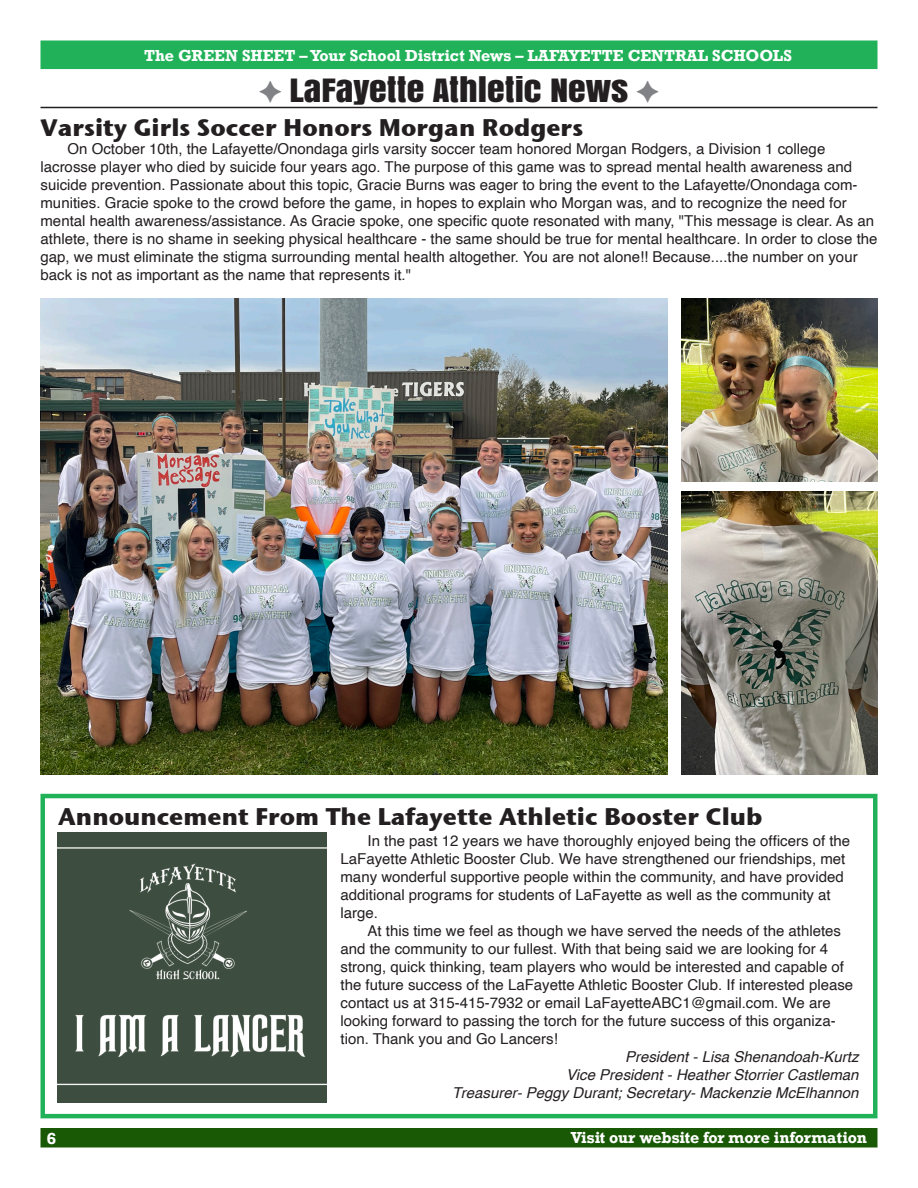
<style>
.page{position:relative;width:918px;height:1188px;background:#fff}
.page>*{position:absolute;margin:0;border:0;box-sizing:border-box;transform-origin:0 0}
.t1{font:30px "Anton";color:#231f20;scale:1.2 1}
.t2{font:700 24px "Stone Sans ITC";color:#231f20}
.t3{font:15px/18px "Helvetica";color:#231f20}
.t4{font:italic 15px/18px "Helvetica";color:#231f20;text-align:right}
.t5{font:700 15px "Rockwell";color:#fff}
.s1{color:#808285}
</style>
<div class="page">
<div style="left:40px;top:1128px;width:838px;height:20px;background:#195805;border:2px solid #195805"></div>
<div style="left:40px;top:40px;width:838px;height:29px;background:#21b259;border:2px solid #21b259"></div>
<hr style="left:40px;top:107px;width:838px;height:1px;background:#231f20">
<img style="left:682px;top:298px;width:196px;height:184px">
<img style="left:682px;top:492px;width:196px;height:283px">
<img style="left:40px;top:298px;width:627px;height:477px">
<img style="left:57px;top:833px;width:270px;height:270px">
<div style="left:40px;top:794px;width:838px;height:324px;border:4px solid #21b259"></div>
<p class="t5" style="left:144px;top:45px;width:649px">The GREEN SHEET – Your School District News – LAFAYETTE CENTRAL SCHOOLS</p>
<p class="t1" style="left:258px;top:66px;width:336px"><span class="s1">✦</span> LAFAYETTE ATHLETIC NEWS <span class="s1">✦</span></p>
<p class="t2" style="left:40px;top:107px;width:544px">Varsity Girls Soccer Honors Morgan Rodgers</p>
<p class="t3" style="left:40px;top:141px;width:839px;text-indent:27px">On October 10th, the Lafayette/Onondaga girls varsity soccer team honored Morgan Rodgers, a Division 1 college lacrosse player who died by suicide four years ago. The purpose of this game was to spread mental health awareness and suicide prevention. Passionate about this topic, Gracie Burns was eager to bring the event to the Lafayette/Onondaga com&shy;munities. Gracie spoke to the crowd before the game, in hopes to explain who Morgan was, and to recognize the need for mental health awareness/assistance. As Gracie spoke, one specific quote resonated with many, "This message is clear. As an athlete, there is no shame in seeking physical healthcare - the same should be true for mental healthcare. In order to close the gap, we must eliminate the stigma surrounding mental health altogether. You are not alone!! Because....the number on your back is not as important as the name that represents it."</p>
<p class="t2" style="left:58px;top:796px;width:706px">Announcement From The Lafayette Athletic Booster Club</p>
<p class="t3" style="left:340px;top:833px;width:511px;text-indent:27px">In the past 12 years we have thoroughly enjoyed being the officers of the LaFayette Athletic Booster Club. We have strengthened our friendships, met many wonderful supportive people within the community, and have provided additional programs for students of LaFayette as well as the community at large.</p>
<p class="t3" style="left:340px;top:923px;width:514px;text-indent:27px">At this time we feel as though we have served the needs of the athletes and the community to our fullest. With that being said we are looking for 4 strong, quick thinking, team players who would be interested and capable of the future success of the LaFayette Athletic Booster Club. If interested please contact us at 315-415-7932 or email LaFayetteABC1@gmail.com. We are looking forward to passing the torch for the future success of this organiza&shy;tion. Thank you and Go Lancers!</p>
<p class="t4" style="left:625px;top:1048px;width:235px">President - Lisa Shenandoah-Kurtz</p>
<p class="t4" style="left:452px;top:1066px;width:408px">Vice President - Heather Storrier Castleman<br>Treasurer- Peggy Durant; Secretary- Mackenzie McElhannon</p>
<p class="t5" style="left:47px;top:1129px;width:11px">6</p>
<p class="t5" style="left:571px;top:1128px;width:298px">Visit our website for more information</p>
</div>
